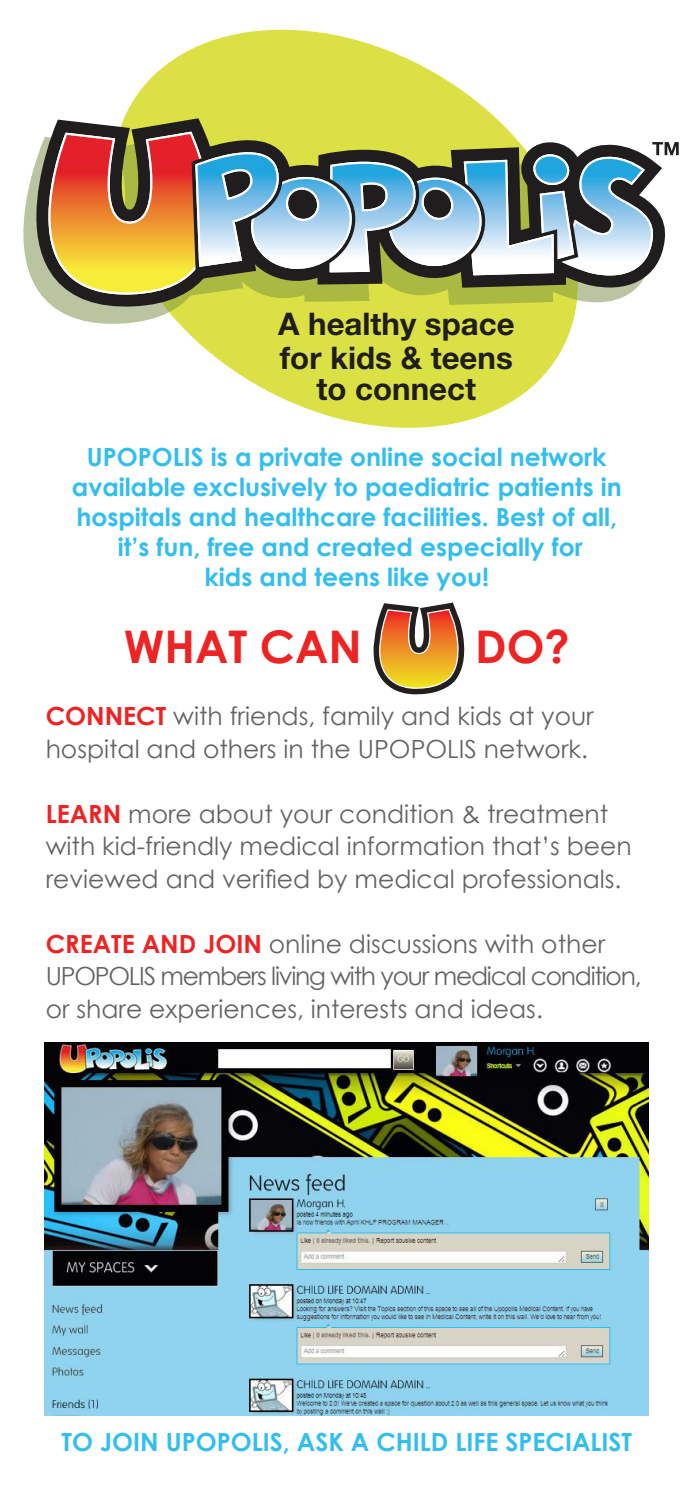
<style>
.page{position:relative;width:695px;height:1510px;background:#fff}
.page>*{position:absolute;margin:0;border:0;box-sizing:border-box;transform-origin:0 0}
.t1{font:700 45px "Century Gothic";color:#ee2323}
.t2{font:700 31.25px/32.5px "Helvetica Neue";color:#201d1e;text-align:center}
.t3{font:25px/32.5px "Century Gothic";color:#636366}
.t4{font:700 25px/30px "Century Gothic";color:#32beee;text-align:center}
.s1{font-weight:700;color:#ee2323}
</style>
<div class="page">
<svg style="left:250px;top:355px;width:309px;height:71px;fill:#dbe145"></svg>
<svg style="left:307px;top:355px;width:131px;height:73px;background:#dde352"></svg>
<svg style="left:213px;top:355px;width:89px;height:26px"></svg>
<svg style="left:23px;top:137px;width:25px;height:165px"></svg>
<svg style="left:48px;top:29px;width:630px;height:326px"></svg>
<svg style="left:373px;top:602px;width:91px;height:92px"></svg>
<img style="left:45px;top:1042px;width:603px;height:373px">
<p class="t2" style="left:278px;top:306px;width:238px">A healthy space for kids &amp; teens to connect</p>
<p class="t4" style="left:72px;top:441px;width:551px">UPOPOLIS is a private online social network available exclusively to paediatric patients in hospitals and healthcare facilities. Best of all, it’s fun, free and created especially for<br>kids and teens like you!</p>
<p class="t1" style="left:124px;top:618px;width:239px">WHAT CAN</p>
<p class="t1" style="left:475px;top:618px;width:96px">DO?</p>
<p class="t3" style="left:46px;top:699px;width:549px"><span class="s1">CONNECT</span> with friends, family and kids at your hospital and others in the UPOPOLIS network.</p>
<p class="t3" style="left:46px;top:797px;width:587px"><span class="s1">LEARN</span> more about your condition &amp; treatment with kid-friendly medical information that’s been reviewed and verified by medical professionals.</p>
<p class="t3" style="left:46px;top:927px;width:597px"><span class="s1">CREATE AND JOIN</span> online discussions with other<br>UPOPOLIS members living with your medical condition, or share experiences, interests and ideas.</p>
<p class="t4" style="left:62px;top:1426px;width:572px">TO JOIN UPOPOLIS, ASK A CHILD LIFE SPECIALIST</p>
</div>
